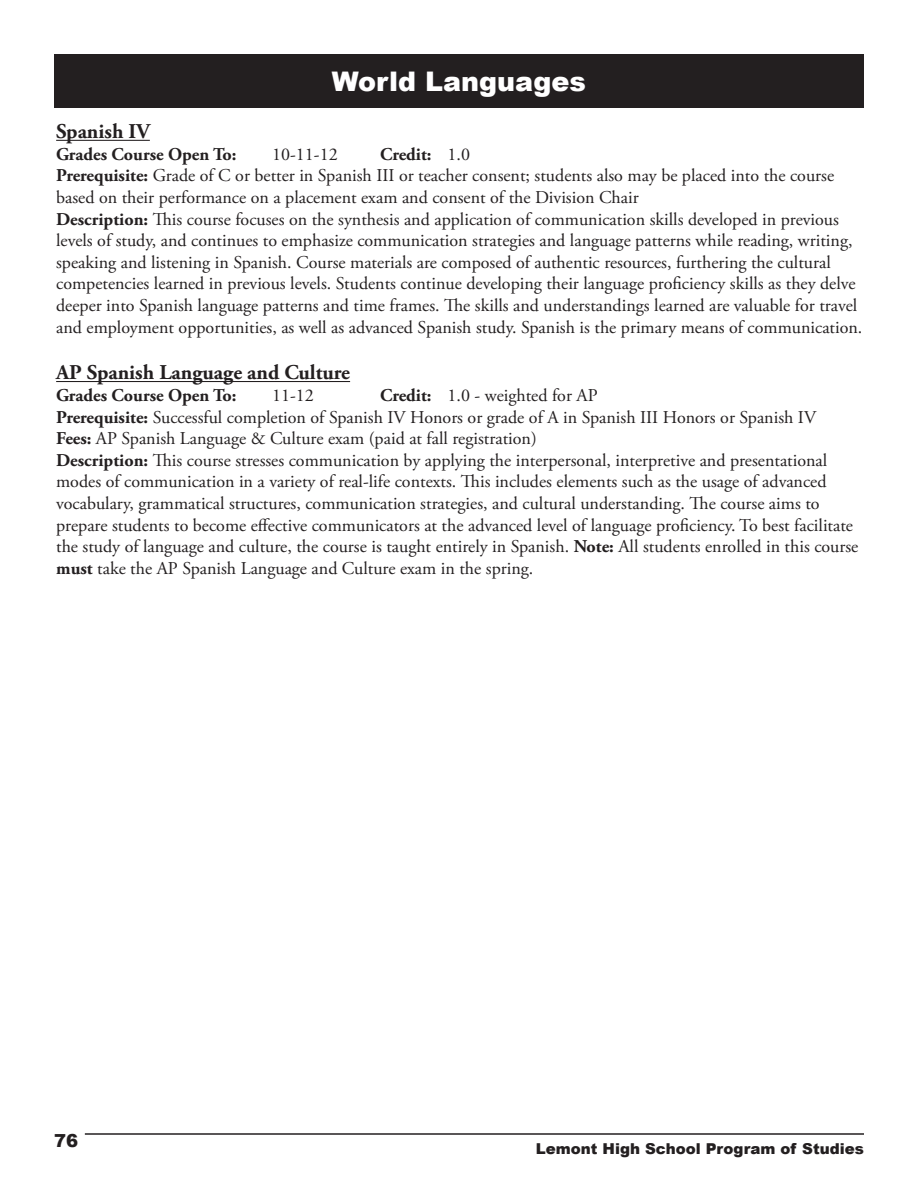
<style>
.page{position:relative;width:918px;height:1188px;background:#fff}
.page>*{position:absolute;margin:0;border:0;box-sizing:border-box;transform-origin:0 0}
.t1{font:900 27px "Arial";color:#fff}
.t2{font:700 21px "Adobe Garamond Pro";color:#231f20}
.t3{font:18px/21.6px "Adobe Garamond Pro";color:#231f20}
.t4{font:700 18px "Adobe Garamond Pro";color:#231f20}
.t5{font:900 18px "Arial";color:#231f20}
.t6{font:900 15px "Arial";color:#231f20}
.s1{font-weight:700}
</style>
<div class="page">
<hr style="left:85px;top:1133px;width:779px;height:2px;background:#231f20">
<div style="left:54px;top:54px;width:810px;height:54px;background:#231f20"></div>
<hr style="left:56px;top:140px;width:94px;height:1px;background:#231f20">
<hr style="left:56px;top:381px;width:294px;height:1px;background:#231f20">
<h1 class="t1" style="left:332px;top:61px;width:256px">World Languages</h1>
<p class="t2" style="left:56px;top:119px;width:95px">Spanish IV</p>
<p class="t4" style="left:56px;top:144px;width:182px">Grades Course Open To:</p>
<p class="t3" style="left:272px;top:144px;width:67px">10-11-12</p>
<p class="t3" style="left:56px;top:144px;width:808px;text-indent:324px"><span class="s1">Credit:</span> 1.0<br><span class="s1">Prerequisite:</span> Grade of C or better in Spanish III or teacher consent; students also may be placed into the course based on their performance on a placement exam and consent of the Division Chair<br><span class="s1">Description:</span> This course focuses on the synthesis and application of communication skills developed in previous levels of study, and continues to emphasize communication strategies and language patterns while reading, writing, speaking and listening in Spanish. Course materials are composed of authentic resources, furthering the cultural competencies learned in previous levels. Students continue developing their language proficiency skills as they delve deeper into Spanish language patterns and time frames. The skills and understandings learned are valuable for travel and employment opportunities, as well as advanced Spanish study. Spanish is the primary means of communication.</p>
<p class="t2" style="left:56px;top:361px;width:295px">AP Spanish Language and Culture</p>
<p class="t4" style="left:56px;top:385px;width:182px">Grades Course Open To:</p>
<p class="t3" style="left:272px;top:385px;width:43px">11-12</p>
<p class="t3" style="left:56px;top:385px;width:804px;text-indent:324px"><span class="s1">Credit:</span> 1.0 - weighted for AP<br><span class="s1">Prerequisite:</span> Successful completion of Spanish IV Honors or grade of A in Spanish III Honors or Spanish IV<br><span class="s1">Fees:</span> AP Spanish Language &amp; Culture exam (paid at fall registration)<br><span class="s1">Description:</span> This course stresses communication by applying the interpersonal, interpretive and presentational modes of communication in a variety of real-life contexts. This includes elements such as the usage of advanced vocabulary, grammatical structures, communication strategies, and cultural understanding. The course aims to prepare students to become effective communicators at the advanced level of language proficiency. To best facilitate the study of language and culture, the course is taught entirely in Spanish. <span class="s1">Note:</span> All students enrolled in this course <span class="s1">must</span> take the AP Spanish Language and Culture exam in the spring.</p>
<p class="t5" style="left:54px;top:1127px;width:26px">76</p>
<p class="t6" style="left:536px;top:1137px;width:330px">Lemont High School Program of Studies</p>
</div>
